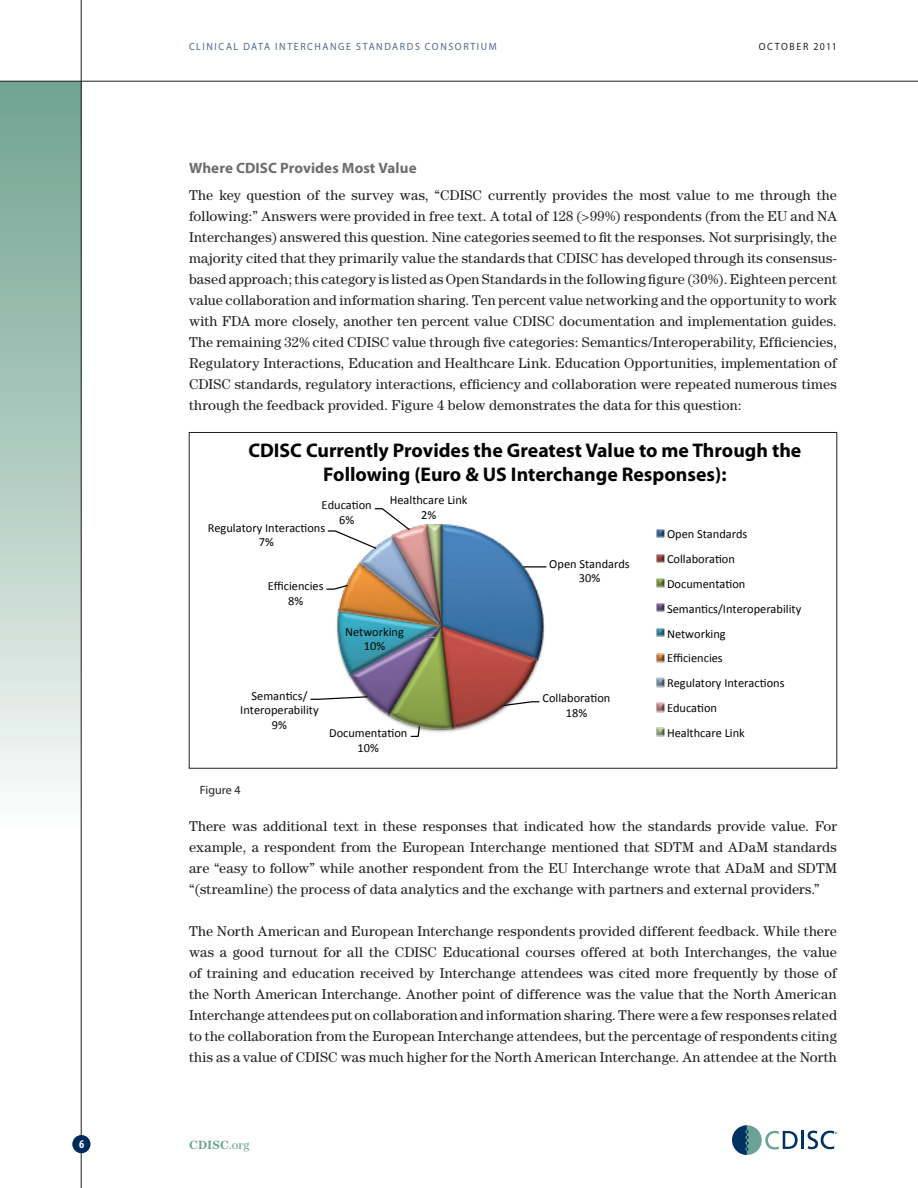
<style>
.page{position:relative;width:918px;height:1188px;background:#fff}
.page>*{position:absolute;margin:0;border:0;box-sizing:border-box;transform-origin:0 0}
.t1{font:700 19.8px/23.5px "Myriad Pro";color:#040503;text-align:center}
.t2{font:700 15px "Myriad Pro";letter-spacing:.005em;color:#6c6d70}
.t3{font:14.25px/21px "Century";letter-spacing:.01em;color:#231f20;text-align:justify}
.t4{font:12.3px/14.9px "Calibri";color:#040503;text-align:center}
.t5{font:700 12px "Century";letter-spacing:.01em;color:#71a492}
.t6{font:12px "Myriad Pro";color:#231f20}
.t7{font:700 condensed 12px "Myriad Pro";color:#fff}
.t8{font:10.5px "Myriad Pro";letter-spacing:.16em;color:#4d6791;scale:.94 1}
.t9{font:10.5px "Myriad Pro";letter-spacing:.15em;color:#231f20;scale:.94 1}
.s1{font-weight:400}
</style>
<div class="page">
<div style="left:0;top:81px;width:81px;height:873px;background:linear-gradient(to bottom,#6ea18f,#fff)"></div>
<hr style="left:0;top:81px;width:918px;height:1px;background:#231f20">
<hr style="left:81px;top:0;width:1px;height:1188px;background:#231f20">
<div style="left:72px;top:1135px;width:19px;height:18px;background:#00295c;border-radius:50%"></div>
<hr style="left:801px;top:1131px;width:3px;height:18px;background:#003163">
<svg style="left:732px;top:1125px;width:66px;height:30px"></svg>
<svg style="left:808px;top:1131px;width:29px;height:18px"></svg>
<img style="left:310px;top:508px;width:355px;height:229px">
<p class="t8" style="left:189px;top:40px;width:329px">CLINIC AL DATA INTERCHANGE STANDARDS CONSORTI UM</p>
<p class="t9" style="left:759px;top:40px;width:85px">OC TOBER 2011</p>
<p class="t2" style="left:189px;top:158px;width:229px">Where CDISC Provides Most Value</p>
<p class="t3" style="left:189px;top:184px;width:650px">The key question of the survey was, “CDISC currently provides the most value to me through the following:” Answers were provided in free text. A total of 128 (&gt;99%) respondents (from the EU and NA Interchanges) answered this question. Nine categories seemed to fit the responses. Not surprisingly, the majority cited that they primarily value the standards that CDISC has developed through its consensus&shy;based approach; this category is listed as Open Standards in the following figure (30%). Eighteen percent value collaboration and information sharing. Ten percent value networking and the opportunity to work with FDA more closely, another ten percent value CDISC documentation and implementation guides.<br>The remaining 32% cited CDISC value through five categories: Semantics/Interoperability, Efficiencies, Regulatory Interactions, Education and Healthcare Link. Education Opportunities, implementation of CDISC standards, regulatory interactions, efficiency and collaboration were repeated numerous times through the feedback provided. Figure 4 below demonstrates the data for this question:</p>
<h1 class="t1" style="left:248px;top:438px;width:554px">CDISC Currently Provides the Greatest Value to me Through the<br>Following (Euro &amp; US Interchange Responses):</h1>
<p class="t4" style="left:322px;top:498px;width:52px">Ed8ca3on<br>6%</p>
<p class="t4" style="left:390px;top:493px;width:79px">Healthcare Link<br>2%</p>
<p class="t4" style="left:208px;top:520px;width:119px">Eeg8latory Interac3ons<br>7%</p>
<p class="t4" style="left:268px;top:578px;width:57px">Efficiencies<br>8%</p>
<p class="t4" style="left:345px;top:624px;width:60px">Networking<br>10%</p>
<p class="t4" style="left:240px;top:688px;width:80px">Se9an3cs:<br>Interoperability<br>9%</p>
<p class="t4" style="left:329px;top:726px;width:80px">6oc89enta3on<br>10%</p>
<p class="t4" style="left:549px;top:556px;width:82px">Open Standards<br>30%</p>
<p class="t4" style="left:543px;top:691px;width:69px">/ollabora3on<br>18%</p>
<p class="t4" style="left:667px;top:522px;width:136px;line-height:24.9px;text-align:left">Open Standards /ollabora3on<br>6oc89enta3on<br>Se9an3cs:Interoperability<br>Networking<br>Efficiencies<br>Eeg8latory Interac3ons<br>Ed8ca3on<br>Healthcare Link</p>
<p class="t6" style="left:200px;top:782px;width:42px">FIGURE 4</p>
<p class="t3" style="left:189px;top:816px;width:650px">There was additional text in these responses that indicated how the standards provide value. For example, a respondent from the European Interchange mentioned that SDTM and ADaM standards are “easy to follow” while another respondent from the EU Interchange wrote that ADaM and SDTM “(streamline) the process of data analytics and the exchange with partners and external providers.”</p>
<p class="t3" style="left:189px;top:921px;width:649px">The North American and European Interchange respondents provided different feedback. While there was a good turnout for all the CDISC Educational courses offered at both Interchanges, the value of training and education received by Interchange attendees was cited more frequently by those of the North American Interchange. Another point of difference was the value that the North American Interchange attendees put on collaboration and information sharing. There were a few responses related to the collaboration from the European Interchange attendees, but the percentage of respondents citing this as a value of CDISC was much higher for the North American Interchange. An attendee at the North</p>
<p class="t7" style="left:79px;top:1137px;width:7px">6</p>
<p class="t5" style="left:189px;top:1138px;width:62px">CDISC<span class="s1">.org</span></p>
</div>
